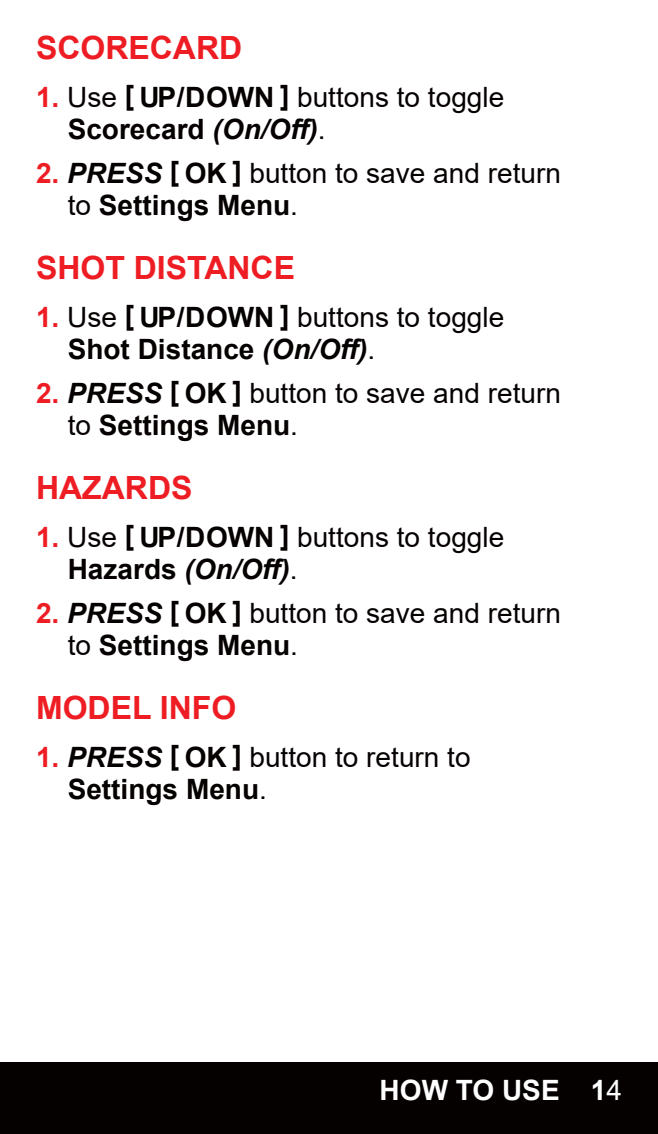
<style>
.page{position:relative;width:658px;height:1134px;background:#fff}
.page>*{position:absolute;margin:0;border:0;box-sizing:border-box;transform-origin:0 0}
.t1{font:700 32px "Arial";color:#ee1d23}
.t2{font:28px/32px "Arial";color:#060101}
.t3{font:700 28px/32px "Arial";color:#060101}
.t4{font:700 28px "Arial";color:#fff}
.s1{font-weight:700;color:#ee1d23}
.s2{font-weight:700}
.s3{font-weight:700;font-style:italic}
.s4{color:#ee1d23}
.s5{font-weight:400}
.s6{font-style:italic}
</style>
<div class="page">
<div style="left:0;top:1062px;width:658px;height:72px;background:#060101"></div>
<p class="t1" style="left:36px;top:26px;width:208px">SCORECARD</p>
<p class="t2" style="left:68px;top:81px;width:438px;text-indent:-32px"><span class="s1">1.</span> Use <span class="s2">[ UP/DOWN ]</span> buttons to toggle<br><span class="s2">Scorecard</span> <span class="s3">(On/Off)</span>.</p>
<p class="t2" style="left:68px;top:157px;width:494px;text-indent:-32px"><span class="s1">2.</span> <span class="s3">PRESS</span> <span class="s2">[ OK ]</span> button to save and return to <span class="s2">Settings Menu</span>.</p>
<p class="t1" style="left:36px;top:246px;width:260px">SHOT DISTANCE</p>
<p class="t3" style="left:68px;top:302px;width:438px;text-indent:-32px"><span class="s4">1.</span> <span class="s5">Use</span> [ UP/DOWN ] <span class="s5">buttons to toggle<br></span>Shot Distance <span class="s6">(On/Off)</span><span class="s5">.</span></p>
<p class="t2" style="left:68px;top:377px;width:494px;text-indent:-32px"><span class="s1">2.</span> <span class="s3">PRESS</span> <span class="s2">[ OK ]</span> button to save and return to <span class="s2">Settings Menu</span>.</p>
<p class="t1" style="left:36px;top:466px;width:158px">HAZARDS</p>
<p class="t2" style="left:68px;top:521px;width:438px;text-indent:-32px"><span class="s1">1.</span> Use <span class="s2">[ UP/DOWN ]</span> buttons to toggle<br><span class="s2">Hazards</span> <span class="s3">(On/Off)</span>.</p>
<p class="t2" style="left:68px;top:597px;width:494px;text-indent:-32px"><span class="s1">2.</span> <span class="s3">PRESS</span> <span class="s2">[ OK ]</span> button to save and return to <span class="s2">Settings Menu</span>.</p>
<p class="t1" style="left:36px;top:686px;width:202px">MODEL INFO</p>
<p class="t2" style="left:68px;top:741px;width:404px;text-indent:-32px"><span class="s1">1.</span> <span class="s3">PRESS</span> <span class="s2">[ OK ]</span> button to return to<br><span class="s2">Settings Menu</span>.</p>
<p class="t4" style="left:379px;top:1071px;width:244px">HOW TO USE 1<span class="s5">4</span></p>
</div>
